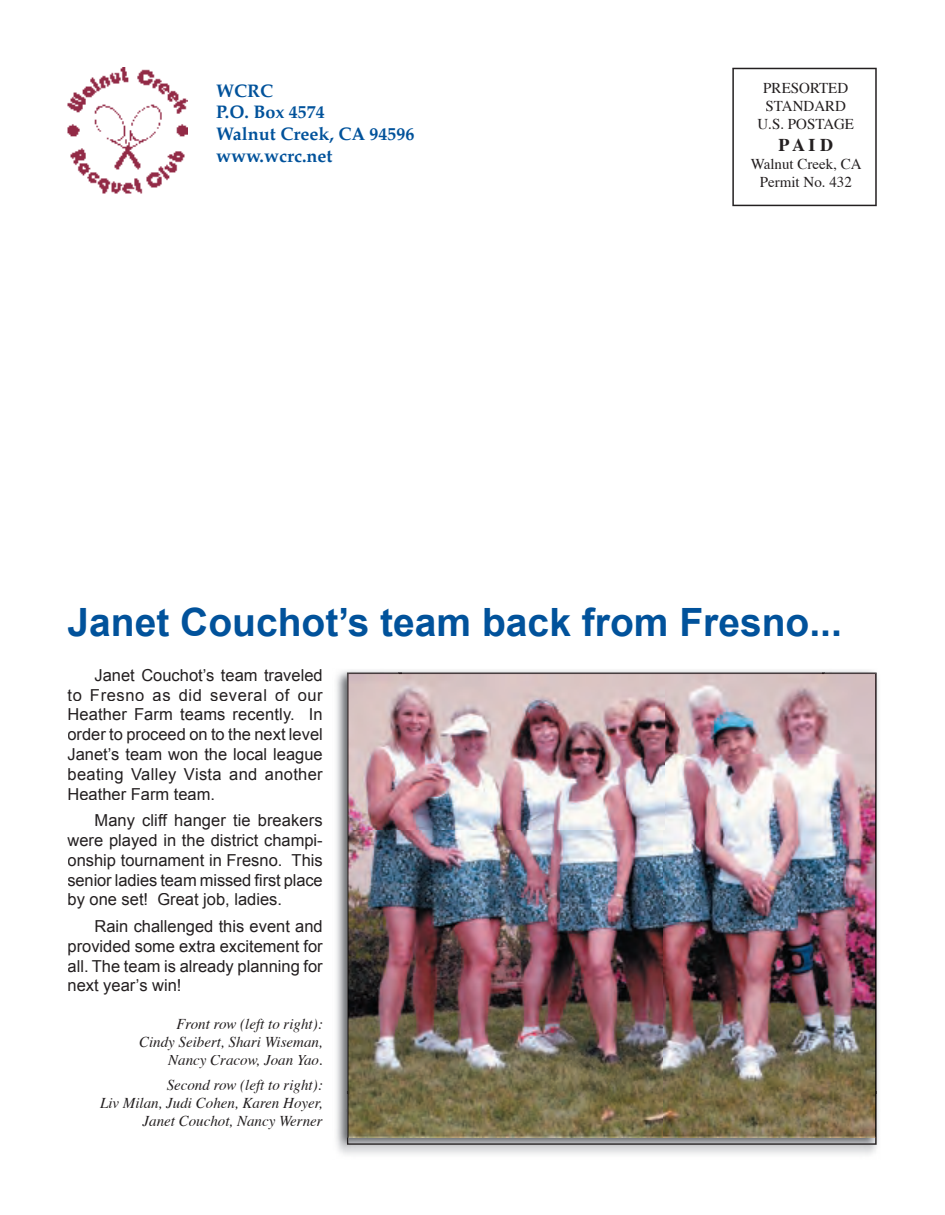
<style>
.page{position:relative;width:945px;height:1215px;background:#fff}
.page>*{position:absolute;margin:0;border:0;box-sizing:border-box;transform-origin:0 0}
.t1{font:700 39px "Arial";color:#01529b}
.t2{font:700 18px/21.6px "Palatino";color:#01529b}
.t3{font:700 18px "Times";color:#231f20}
.t4{font:16.5px/19.8px "Arial";color:#231f20;text-align:justify}
.t5{font:italic 15px/18px "Times";color:#231f20;text-align:right}
.t6{font:15px/18px "Times";color:#231f20;text-align:center}
</style>
<div class="page">
<svg style="left:732px;top:68px;width:145px;height:138px"></svg>
<img style="left:68px;top:68px;width:120px;height:125px">
<img style="left:336px;top:1111px;width:543px;height:44px">
<img style="left:336px;top:670px;width:45px;height:441px">
<img style="left:832px;top:670px;width:46px;height:441px">
<img style="left:381px;top:670px;width:451px;height:3px">
<img style="left:401px;top:726px;width:421px;height:365px">
<img style="left:347px;top:1091px;width:530px;height:54px">
<img style="left:822px;top:673px;width:55px;height:420px">
<img style="left:348px;top:673px;width:53px;height:465px">
<img style="left:823px;top:673px;width:53px;height:465px">
<img style="left:400px;top:673px;width:424px;height:52px">
<p class="t2" style="left:216px;top:80px;width:200px">WCRC<br>P.O. Box 4574<br>Walnut Creek, CA 94596 www.wcrc.net</p>
<p class="t6" style="left:757px;top:80px;width:98px">PRESORTED<br>STANDARD<br>U.S. POSTAGE</p>
<p class="t3" style="left:779px;top:133px;width:56px">P A I D</p>
<p class="t6" style="left:751px;top:156px;width:112px">Walnut Creek, CA<br>Permit No. 432</p>
<h1 class="t1" style="left:68px;top:600px;width:776px">Janet Couchot’s team back from Fresno...</h1>
<p class="t4" style="left:68px;top:665px;width:257px;text-indent:27px">Janet Couchot’s team traveled to Fresno as did several of our Heather Farm teams recently. In order to proceed on to the next level Janet’s team won the local league beating Valley Vista and another Heather Farm team.</p>
<p class="t4" style="left:68px;top:811px;width:257px;text-indent:27px">Many cliff hanger tie breakers were played in the district champi&shy;onship tournament in Fresno. This senior ladies team missed first place by one set! Great job, ladies.</p>
<p class="t4" style="left:68px;top:916px;width:257px;text-indent:27px">Rain challenged this event and provided some extra excitement for all. The team is already planning for next year’s win!</p>
<p class="t5" style="left:139px;top:1016px;width:185px">Front row (left to right):<br>Cindy Seibert, Shari Wiseman,<br>Nancy Cracow, Joan Yao.</p>
<p class="t5" style="left:100px;top:1077px;width:224px">Second row (left to right):<br>Liv Milan, Judi Cohen, Karen Hoyer,<br>Janet Couchot, Nancy Werner</p>
</div>
